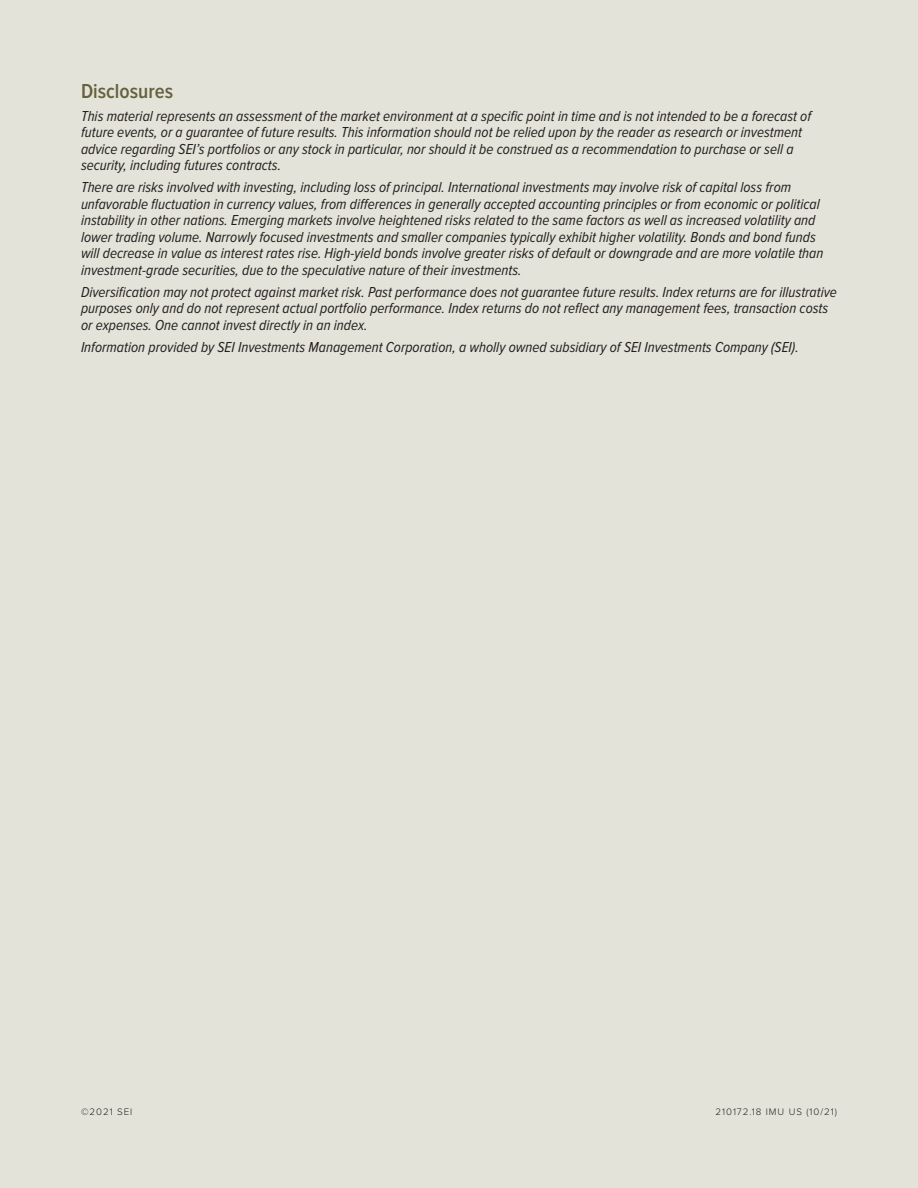
<style>
.page{position:relative;width:918px;height:1188px;background:#e4e3d9}
.page>*{position:absolute;margin:0;border:0;box-sizing:border-box;transform-origin:0 0}
.Head_disclosure{font:600 21px "Proxima Nova Cond";color:#64613e}
.Legal_Disclaimer{font:italic 15px/16.5px "Proxima Nova Cond";color:#231f20}
.Stocking_Code{font:300 9.75px "Proxima Nova";letter-spacing:.1em;color:#231f20}
</style>
<div class="page">
<p class="Head_disclosure" style="left:81px;top:79px;width:94px">Disclosures</p>
<p class="Legal_Disclaimer" style="left:81px;top:108px;width:732px">This material represents an assessment of the market environment at a specific point in time and is not intended to be a forecast of future events, or a guarantee of future results. This information should not be relied upon by the reader as research or investment advice regarding SEI’s portfolios or any stock in particular, nor should it be construed as a recommendation to purchase or sell a security, including futures contracts.</p>
<p class="Legal_Disclaimer" style="left:81px;top:179px;width:744px">There are risks involved with investing, including loss of principal. International investments may involve risk of capital loss from unfavorable fluctuation in currency values, from differences in generally accepted accounting principles or from economic or political instability in other nations. Emerging markets involve heightened risks related to the same factors as well as increased volatility and lower trading volume. Narrowly focused investments and smaller companies typically exhibit higher volatility. Bonds and bond funds will decrease in value as interest rates rise. High-yield bonds involve greater risks of default or downgrade and are more volatile than investment-grade securities, due to the speculative nature of their investments.</p>
<p class="Legal_Disclaimer" style="left:81px;top:284px;width:757px">Diversification may not protect against market risk. Past performance does not guarantee future results. Index returns are for illustrative purposes only and do not represent actual portfolio performance. Index returns do not reflect any management fees, transaction costs or expenses. One cannot invest directly in an index.</p>
<p class="Legal_Disclaimer" style="left:81px;top:339px;width:719px">Information provided by SEI Investments Management Corporation, a wholly owned subsidiary of SEI Investments Company (SEI).</p>
<p class="Stocking_Code" style="left:81px;top:1107px;width:53px">©2021 SEI</p>
<p class="Stocking_Code" style="left:715px;top:1107px;width:123px">210172.18 IMU US (10/21)</p>
</div>
